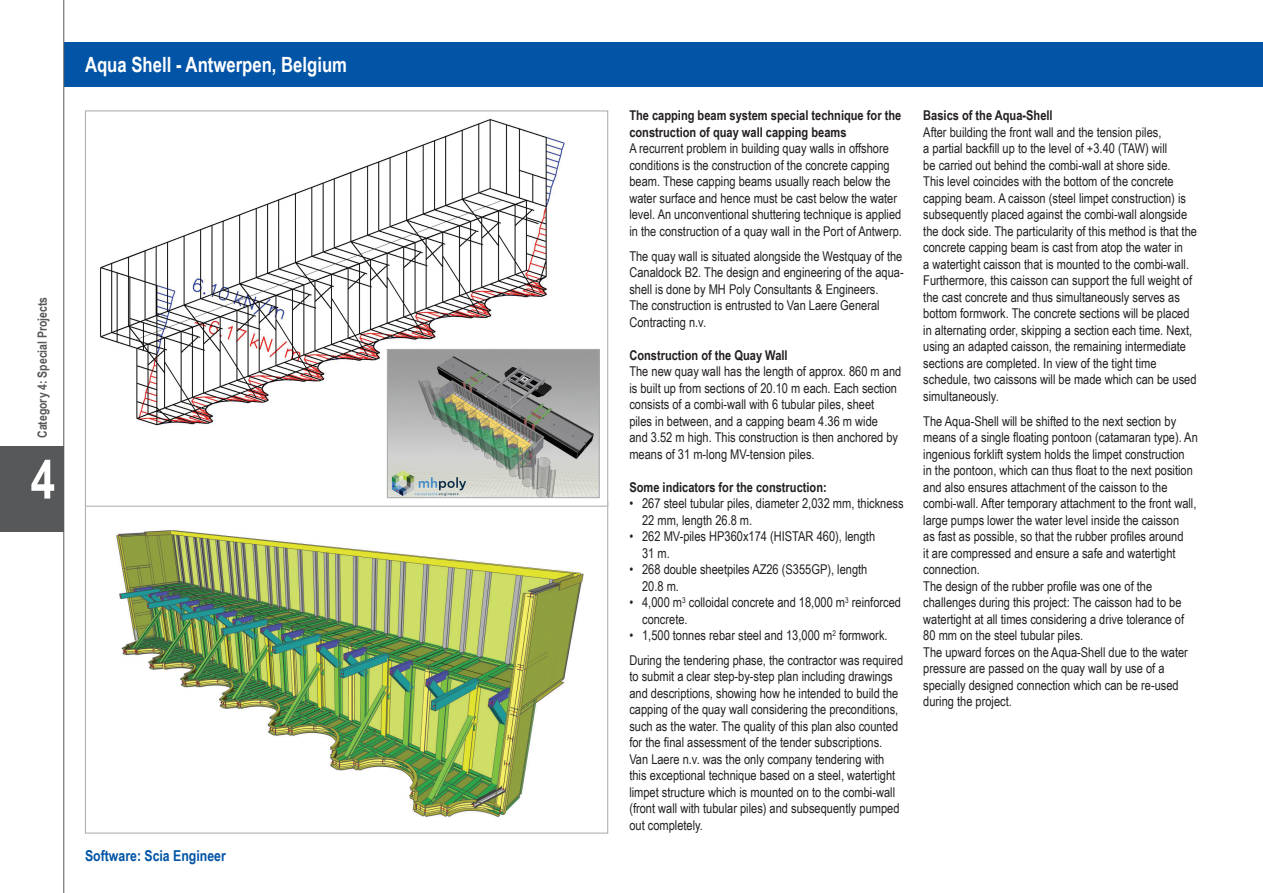
<style>
.page{position:relative;width:1263px;height:893px;background:#fff}
.page>*{position:absolute;margin:0;border:0;box-sizing:border-box;transform-origin:0 0}
.t1{font:700 54px "Arial Narrow";color:#fff}
.Company_Name{font:700 21px "Arial Narrow";color:#fff}
.Software_Used{font:700 15px "Arial Narrow";color:#0154a6}
.Project_Text{font:13.5px/16.5px "Arial Narrow";color:#231f20}
.Project_Text_White{font:13.5px/16.5px "Arial Narrow";color:#231f20}
.Project_Text_Indent{font:13.5px/16.5px "Arial Narrow";color:#231f20}
.Project_Title_Text{font:700 13.5px/16.5px "Arial Narrow";color:#231f20}
.t2{font:700 12.75px "Arial Narrow";color:#57585a}
</style>
<div class="page">
<div style="left:64px;top:43px;width:1199px;height:44px;background:#0154a6"></div>
<hr style="left:63px;top:0;width:1px;height:893px;background:#57585a">
<div style="left:0;top:446px;width:63px;height:85px;background:#57585a"></div>
<img style="left:116px;top:530px;width:468px;height:288px">
<img style="left:100px;top:119px;width:465px;height:340px">
<img style="left:389px;top:351px;width:209px;height:145px">
<div style="left:387px;top:349px;width:213px;height:149px;border:1px solid #a8a9ad"></div>
<p class="Company_Name" style="left:85px;top:49px;width:264px">Aqua Shell - Antwerpen, Belgium</p>
<p class="t2" style="left:33px;top:438px;width:143px;rotate:-90deg">Category 4: Special Projects</p>
<h1 class="t1" style="left:28px;top:439px;width:31px">X4</h1>
<p class="Software_Used" style="left:85px;top:845px;width:142px">Software: Scia Engineer</p>
<p class="Project_Title_Text" style="left:629px;top:107px;width:273px">The capping beam system special technique for the construction of quay wall capping beams</p>
<p class="Project_Text" style="left:629px;top:140px;width:274px">A recurrent problem in building quay walls in offshore conditions is the construction of the concrete capping beam. These capping beams usually reach below the water surface and hence must be cast below the water level. An unconventional shuttering technique is applied in the construction of a quay wall in the Port of Antwerp.</p>
<p class="Project_Text_White" style="left:629px;top:247px;width:276px">The quay wall is situated alongside the Westquay of the Canaldock B2. The design and engineering of the aqua&shy;shell is done by MH Poly Consultants &amp; Engineers.<br>The construction is entrusted to Van Laere General Contracting n.v.</p>
<p class="Project_Title_Text" style="left:629px;top:346px;width:160px">Construction of the Quay Wall</p>
<p class="Project_Text" style="left:629px;top:363px;width:274px">The new quay wall has the length of approx. 860 m and is built up from sections of 20.10 m each. Each section consists of a combi-wall with 6 tubular piles, sheet<br>piles in between, and a capping beam 4.36 m wide<br>and 3.52 m high. This construction is then anchored by means of 31 m-long MV-tension piles.</p>
<p class="Project_Title_Text" style="left:629px;top:478px;width:199px">Some indicators for the construction:</p>
<p class="Project_Text_Indent" style="left:642px;top:495px;width:263px;text-indent:-13px">• 267 steel tubular piles, diameter 2,032 mm, thickness<br>22 mm, length 26.8 m.</p>
<p class="Project_Text_Indent" style="left:642px;top:528px;width:235px;text-indent:-13px">• 262 MV-piles HP360x174 (HISTAR 460), length<br>31 m.</p>
<p class="Project_Text_Indent" style="left:642px;top:561px;width:227px;text-indent:-13px">• 268 double sheetpiles AZ26 (S355GP), length<br>20.8 m.</p>
<p class="Project_Text_Indent" style="left:642px;top:594px;width:260px;text-indent:-13px">• 4,000 m<sup>3</sup> colloidal concrete and 18,000 m<sup>3</sup> reinforced concrete.</p>
<p class="Project_Text_Indent" style="left:629px;top:627px;width:260px">• 1,500 tonnes rebar steel and 13,000 m<sup>2</sup> formwork.</p>
<p class="Project_Text_White" style="left:629px;top:651px;width:275px">During the tendering phase, the contractor was required to submit a clear step-by-step plan including drawings and descriptions, showing how he intended to build the capping of the quay wall considering the preconditions, such as the water. The quality of this plan also counted for the final assessment of the tender subscriptions.<br>Van Laere n.v. was the only company tendering with this exceptional technique based on a steel, watertight limpet structure which is mounted on to the combi-wall (front wall with tubular piles) and subsequently pumped out completely.</p>
<p class="Project_Title_Text" style="left:923px;top:107px;width:131px">Basics of the Aqua-Shell</p>
<p class="Project_Text" style="left:923px;top:123px;width:275px">After building the front wall and the tension piles,<br>a partial backfill up to the level of +3.40 (TAW) will<br>be carried out behind the combi-wall at shore side.<br>This level coincides with the bottom of the concrete capping beam. A caisson (steel limpet construction) is subsequently placed against the combi-wall alongside the dock side. The particularity of this method is that the concrete capping beam is cast from atop the water in<br>a watertight caisson that is mounted to the combi-wall.<br>Furthermore, this caisson can support the full weight of the cast concrete and thus simultaneously serves as bottom formwork. The concrete sections will be placed in alternating order, skipping a section each time. Next, using an adapted caisson, the remaining intermediate sections are completed. In view of the tight time schedule, two caissons will be made which can be used simultaneously.</p>
<p class="Project_Text_White" style="left:923px;top:412px;width:276px">The Aqua-Shell will be shifted to the next section by means of a single floating pontoon (catamaran type). An ingenious forklift system holds the limpet construction<br>in the pontoon, which can thus float to the next position and also ensures attachment of the caisson to the combi-wall. After temporary attachment to the front wall, large pumps lower the water level inside the caisson<br>as fast as possible, so that the rubber profiles around<br>it are compressed and ensure a safe and watertight connection.</p>
<p class="Project_Text" style="left:923px;top:577px;width:262px">The design of the rubber profile was one of the challenges during this project: The caisson had to be watertight at all times considering a drive tolerance of 80 mm on the steel tubular piles.</p>
<p class="Project_Text" style="left:923px;top:643px;width:266px">The upward forces on the Aqua-Shell due to the water pressure are passed on the quay wall by use of a specially designed connection which can be re-used during the project.</p>
</div>
